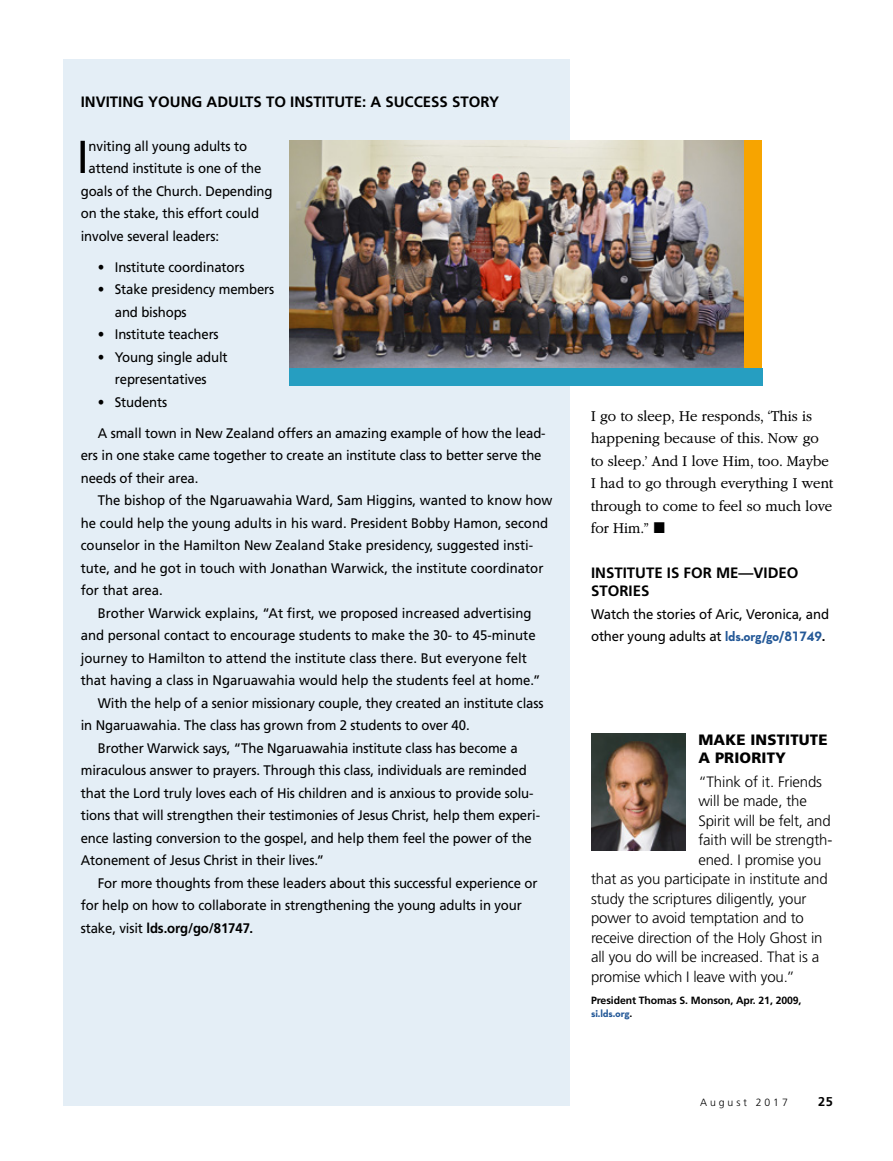
<style>
.page{position:relative;width:893px;height:1161px;background:#fff}
.page>*{position:absolute;margin:0;border:0;box-sizing:border-box;transform-origin:0 0}
.SIDE_para_first_SMAL{font:46.05px "Frutigerlds Lat";color:#000;scale:.95 1}
.ARTCL_para{font:300 15.75px/22.5px "Garamondlds Lat Plus";color:#000;scale:.95 1}
.SIDEQT_para_first{font:300 15px "Frutigerlds Lat";letter-spacing:-.01em;color:#000}
.SIDEQT_title{font:700 15px "Frutigerlds Lat";color:#000}
.SIDE_title_SMALL{font:700 15px/18px "Frutigerlds Lat";color:#000}
.SIDEQT_title-2{font:900 15px/18px "Frutigerlds Lat";letter-spacing:.01em;color:#000}
.SIDE_para_SMALL{font:13.8px/22.5px "Frutigerlds Lat";letter-spacing:-.01em;color:#000;scale:.95 1}
.SIDE_para_first_SMAL-2{font:13.8px/22.5px "Frutigerlds Lat";letter-spacing:-.01em;color:#000;scale:.95 1}
.SIDE-LISTbullet-1_pa{font:13.8px/22.5px "Frutigerlds Lat";letter-spacing:-.01em;color:#000;scale:.95 1}
.t1{font:700 12.75px "Frutigerlds Lat";color:#000}
.SIDEQT-CIT_para{font:700 10.5px/13.5px "Frutigerlds Lat";letter-spacing:-.01em;color:#000}
.t2{font:300 10.5px "Frutigerlds Lat";letter-spacing:.28em;color:#000}
.s1{font-weight:700}
.s2{font-family:"Neutralds Lat";font-weight:700;color:#235897}
.s3{font-family:"Neutralds Lat";color:#235897}
</style>
<div class="page">
<div style="left:743px;top:140px;width:19px;height:245px;background:#f7a400"></div>
<div style="left:64px;top:60px;width:506px;height:1046px;background:#e4eef6"></div>
<img style="left:591px;top:734px;width:94px;height:117px">
<img style="left:289px;top:140px;width:454px;height:228px">
<div style="left:289px;top:368px;width:473px;height:18px;background:#269ec1"></div>
<p class="SIDEQT_title" style="left:81px;top:90px;width:420px">INVITING YOUNG ADULTS TO INSTITUTE: A SUCCESS STORY</p>
<p class="SIDE_para_first_SMAL" style="left:77px;top:122px;width:14px">I</p>
<p class="SIDE_para_first_SMAL-2" style="left:89px;top:134px;width:168px">nviting all young adults to</p>
<p class="SIDE_para_first_SMAL-2" style="left:89px;top:157px;width:183px">attend institute is one of the</p>
<p class="SIDE_para_first_SMAL-2" style="left:81px;top:179px;width:203px">goals of the Church. Depending</p>
<p class="SIDE_para_first_SMAL-2" style="left:81px;top:202px;width:189px">on the stake, this effort could</p>
<p class="SIDE_para_first_SMAL-2" style="left:81px;top:224px;width:147px">involve several leaders:</p>
<p class="SIDE-LISTbullet-1_pa" style="left:98px;top:255px;width:156px">• Institute coordinators</p>
<p class="SIDE-LISTbullet-1_pa" style="left:115px;top:278px;width:169px;text-indent:-17px">• Stake presidency members and bishops</p>
<p class="SIDE-LISTbullet-1_pa" style="left:98px;top:323px;width:129px">• Institute teachers</p>
<p class="SIDE-LISTbullet-1_pa" style="left:98px;top:345px;width:138px;text-align:center">• Young single adult representatives</p>
<p class="SIDE-LISTbullet-1_pa" style="left:98px;top:390px;width:75px">• Students</p>
<p class="SIDE_para_SMALL" style="left:81px;top:421px;width:491px;text-indent:17px">A small town in New Zealand offers an amazing example of how the lead&shy;ers in one stake came together to create an institute class to better serve the needs of their area.</p>
<p class="SIDE_para_SMALL" style="left:81px;top:489px;width:498px;text-indent:17px">The bishop of the Ngaruawahia Ward, Sam Higgins, wanted to know how he could help the young adults in his ward. President Bobby Hamon, second counselor in the Hamilton New Zealand Stake presidency, suggested insti&shy;tute, and he got in touch with Jonathan Warwick, the institute coordinator for that area.</p>
<p class="SIDE_para_SMALL" style="left:81px;top:601px;width:485px;text-indent:17px">Brother Warwick explains, “At first, we proposed increased advertising and personal contact to encourage students to make the 30- to 45-minute journey to Hamilton to attend the institute class there. But everyone felt that having a class in Ngaruawahia would help the students feel at home.”</p>
<p class="SIDE_para_SMALL" style="left:81px;top:691px;width:489px;text-indent:17px">With the help of a senior missionary couple, they created an institute class in Ngaruawahia. The class has grown from 2 students to over 40.</p>
<p class="SIDE_para_SMALL" style="left:81px;top:736px;width:485px;text-indent:17px">Brother Warwick says, “The Ngaruawahia institute class has become a miraculous answer to prayers. Through this class, individuals are reminded that the Lord truly loves each of His children and is anxious to provide solu&shy;tions that will strengthen their testimonies of Jesus Christ, help them experi&shy;ence lasting conversion to the gospel, and help them feel the power of the Atonement of Jesus Christ in their lives.”</p>
<p class="SIDE_para_SMALL" style="left:81px;top:871px;width:482px;text-indent:17px">For more thoughts from these leaders about this successful experience or for help on how to collaborate in strengthening the young adults in your stake, visit <span class="s1">lds.org/go/81747.</span></p>
<p class="ARTCL_para" style="left:591px;top:404px;width:256px">I go to sleep, He responds, ‘This is happening because of this. Now go to sleep.’ And I love Him, too. Maybe<br>I had to go through everything I went through to come to feel so much love for Him.” ◼</p>
<p class="SIDE_title_SMALL" style="left:591px;top:564px;width:209px">INSTITUTE IS FOR ME—VIDEO<br>STORIES</p>
<p class="SIDE_para_first_SMAL-2" style="left:591px;top:603px;width:252px">Watch the stories of Aric, Veronica, and other young adults at <span class="s2">lds.org/go/81749</span><span class="s1">.</span></p>
<p class="SIDEQT_title-2" style="left:698px;top:731px;width:131px">MAKE INSTITUTE<br>A PRIORITY</p>
<p class="SIDEQT_para_first" style="left:698px;top:771px;width:125px">“Think of it. Friends</p>
<p class="SIDEQT_para_first" style="left:698px;top:790px;width:110px">will be made, the</p>
<p class="SIDEQT_para_first" style="left:698px;top:810px;width:134px">Spirit will be felt, and</p>
<p class="SIDEQT_para_first" style="left:698px;top:829px;width:135px">faith will be strength-</p>
<p class="SIDEQT_para_first" style="left:698px;top:849px;width:124px">ened. I promise you</p>
<p class="SIDEQT_para_first" style="left:591px;top:868px;width:238px">that as you participate in institute and</p>
<p class="SIDEQT_para_first" style="left:591px;top:888px;width:217px">study the scriptures diligently, your</p>
<p class="SIDEQT_para_first" style="left:591px;top:907px;width:214px">power to avoid temptation and to</p>
<p class="SIDEQT_para_first" style="left:591px;top:927px;width:233px">receive direction of the Holy Ghost in</p>
<p class="SIDEQT_para_first" style="left:591px;top:946px;width:230px">all you do will be increased. That is a</p>
<p class="SIDEQT_para_first" style="left:591px;top:966px;width:205px">promise which I leave with you.”</p>
<p class="SIDEQT-CIT_para" style="left:591px;top:993px;width:212px">President Thomas S. Monson, Apr. 21, 2009, <span class="s3">si.lds.org</span>.</p>
<p class="t2" style="left:700px;top:1094px;width:89px">August 2017</p>
<p class="t1" style="left:818px;top:1091px;width:16px">25</p>
</div>
